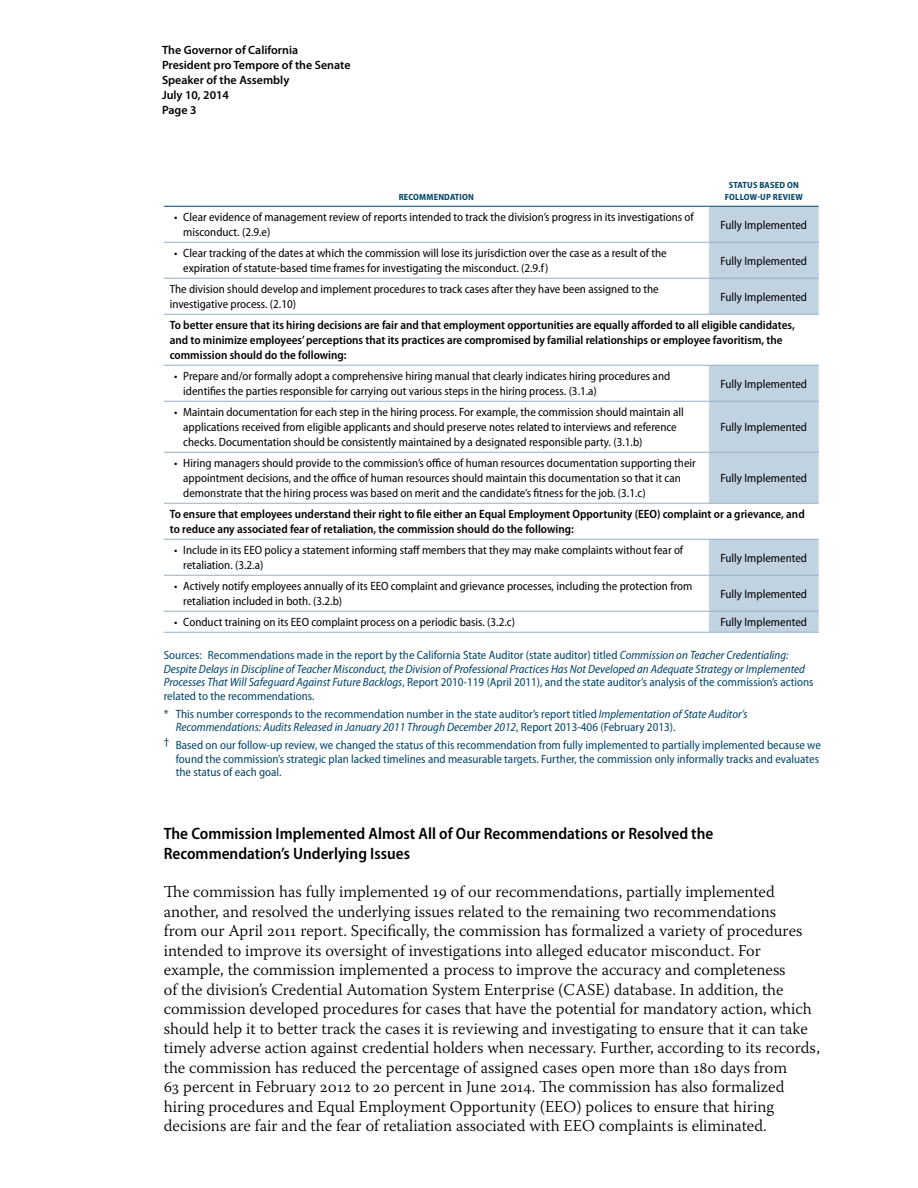
<style>
.page{position:relative;width:918px;height:1188px;background:#fff}
.page>*{position:absolute;margin:0;border:0;box-sizing:border-box;transform-origin:0 0}
.t1{font:300 16.5px/19.5px "Warnock Pro";color:#000}
.t2{font:600 semi-condensed 16.5px/19.5px "Myriad Pro";color:#000}
.t3{font:semi-condensed 12px/15px "Myriad Pro";color:#000}
.t4{font:semi-condensed 12px/13.5px "Myriad Pro";color:#00446a}
.t5{font:600 semi-condensed 12px/15px "Myriad Pro";color:#000}
.t6{font:italic semi-condensed 12px/13.5px "Myriad Pro";color:#00446a}
.t7{font:600 12px/15px "Myriad Pro";color:#000}
.t8{font:700 semi-condensed 9px/12px "Myriad Pro";letter-spacing:.02em;color:#00446a;text-align:center}
.s1{font-style:normal}
.s2{font-style:italic}
</style>
<div class="page">
<svg style="left:709px;top:207px;width:110px;height:425px;fill:#c1d2e1"></svg>
<hr style="left:164px;top:206px;width:545px;height:1px;background:#00446a">
<hr style="left:164px;top:242px;width:545px;height:1px;background:#91b1ca">
<hr style="left:164px;top:278px;width:545px;height:1px;background:#91b1ca">
<hr style="left:164px;top:314px;width:545px;height:1px;background:#91b1ca">
<hr style="left:164px;top:365px;width:545px;height:1px;background:#91b1ca">
<hr style="left:164px;top:401px;width:545px;height:1px;background:#91b1ca">
<hr style="left:164px;top:452px;width:545px;height:1px;background:#91b1ca">
<hr style="left:164px;top:503px;width:545px;height:1px;background:#91b1ca">
<hr style="left:164px;top:539px;width:545px;height:1px;background:#91b1ca">
<hr style="left:164px;top:575px;width:545px;height:1px;background:#91b1ca">
<hr style="left:164px;top:611px;width:545px;height:1px;background:#91b1ca">
<hr style="left:164px;top:632px;width:545px;height:1px;background:#91b1ca">
<hr style="left:709px;top:206px;width:110px;height:1px;background:#00446a">
<hr style="left:709px;top:242px;width:110px;height:1px;background:#91b1ca">
<hr style="left:709px;top:278px;width:110px;height:1px;background:#91b1ca">
<hr style="left:709px;top:401px;width:110px;height:1px;background:#91b1ca">
<hr style="left:709px;top:452px;width:110px;height:1px;background:#91b1ca">
<hr style="left:709px;top:503px;width:110px;height:1px;background:#91b1ca">
<hr style="left:709px;top:539px;width:110px;height:1px;background:#91b1ca">
<hr style="left:709px;top:575px;width:110px;height:1px;background:#91b1ca">
<hr style="left:709px;top:611px;width:110px;height:1px;background:#91b1ca">
<hr style="left:709px;top:632px;width:110px;height:1px;background:#91b1ca">
<hr style="left:709px;top:314px;width:110px;height:1px;background:#91b1ca">
<hr style="left:709px;top:365px;width:110px;height:1px;background:#91b1ca">
<p class="t7" style="left:162px;top:43px;width:190px">The Governor of California<br>President pro Tempore of the Senate<br>Speaker of the Assembly<br>July 10, 2014<br>Page 3</p>
<p class="t8" style="left:399px;top:191px;width:77px">RECOMMENDATION</p>
<p class="t8" style="left:725px;top:179px;width:80px">STATUS BASED ON<br>FOLLOW‑UP REVIEW</p>
<p class="t3" style="left:183px;top:210px;width:512px;text-indent:-9px">• Clear evidence of management review of reports intended to track the division’s progress in its investigations of misconduct. (2.9.e)</p>
<p class="t3" style="left:721px;top:217px;width:88px">Fully Implemented</p>
<p class="t3" style="left:183px;top:246px;width:485px;text-indent:-9px">• Clear tracking of the dates at which the commission will lose its jurisdiction over the case as a result of the expiration of statute‑based time frames for investigating the misconduct. (2.9.f)</p>
<p class="t3" style="left:721px;top:253px;width:88px">Fully Implemented</p>
<p class="t3" style="left:170px;top:282px;width:490px">The division should develop and implement procedures to track cases after they have been assigned to the investigative process. (2.10)</p>
<p class="t3" style="left:721px;top:289px;width:88px">Fully Implemented</p>
<p class="t5" style="left:170px;top:318px;width:626px">To better ensure that its hiring decisions are fair and that employment opportunities are equally afforded to all eligible candidates, and to minimize employees’ perceptions that its practices are compromised by familial relationships or employee favoritism, the commission should do the following:</p>
<p class="t3" style="left:183px;top:369px;width:489px;text-indent:-9px">• Prepare and/or formally adopt a comprehensive hiring manual that clearly indicates hiring procedures and identifies the parties responsible for carrying out various steps in the hiring process. (3.1.a)</p>
<p class="t3" style="left:721px;top:376px;width:88px">Fully Implemented</p>
<p class="t3" style="left:183px;top:405px;width:502px;text-indent:-9px">• Maintain documentation for each step in the hiring process. For example, the commission should maintain all applications received from eligible applicants and should preserve notes related to interviews and reference checks. Documentation should be consistently maintained by a designated responsible party. (3.1.b)</p>
<p class="t3" style="left:721px;top:420px;width:88px">Fully Implemented</p>
<p class="t3" style="left:183px;top:456px;width:514px;text-indent:-9px">• Hiring managers should provide to the commission’s office of human resources documentation supporting their appointment decisions, and the office of human resources should maintain this documentation so that it can demonstrate that the hiring process was based on merit and the candidate’s fitness for the job. (3.1.c)</p>
<p class="t3" style="left:721px;top:471px;width:88px">Fully Implemented</p>
<p class="t5" style="left:170px;top:507px;width:636px">To ensure that employees understand their right to file either an Equal Employment Opportunity (EEO) complaint or a grievance, and to reduce any associated fear of retaliation, the commission should do the following:</p>
<p class="t3" style="left:183px;top:543px;width:501px;text-indent:-9px">• Include in its EEO policy a statement informing staff members that they may make complaints without fear of retaliation. (3.2.a)</p>
<p class="t3" style="left:721px;top:550px;width:88px">Fully Implemented</p>
<p class="t3" style="left:183px;top:579px;width:511px;text-indent:-9px">• Actively notify employees annually of its EEO complaint and grievance processes, including the protection from retaliation included in both. (3.2.b)</p>
<p class="t3" style="left:721px;top:586px;width:88px">Fully Implemented</p>
<p class="t3" style="left:174px;top:615px;width:342px">• Conduct training on its EEO complaint process on a periodic basis. (3.2.c)</p>
<p class="t3" style="left:721px;top:615px;width:88px">Fully Implemented</p>
<p class="t6" style="left:164px;top:649px;width:651px"><span class="s1">Sources: Recommendations made in the report by the California State Auditor (state auditor) titled</span> Commission on Teacher Credentialing:<br>Despite Delays in Discipline of Teacher Misconduct, the Division of Professional Practices Has Not Developed an Adequate Strategy or Implemented Processes That Will Safeguard Against Future Backlogs<span class="s1">, Report 2010‑119 (April 2011), and the state auditor’s analysis of the commission’s actions related to the recommendations.</span></p>
<p class="t4" style="left:176px;top:707px;width:573px;text-indent:-12px">* This number corresponds to the recommendation number in the state auditor’s report titled <span class="s2">Implementation of State Auditor’s<br>Recommendations: Audits Released in January 2011 Through December 2012</span>, Report 2013‑406 (February 2013).</p>
<p class="t4" style="left:176px;top:739px;width:647px;text-indent:-12px">† Based on our follow‑up review, we changed the status of this recommendation from fully implemented to partially implemented because we found the commission’s strategic plan lacked timelines and measurable targets. Further, the commission only informally tracks and evaluates the status of each goal.</p>
<h1 class="t2" style="left:164px;top:824px;width:551px">The Commission Implemented Almost All of Our Recommendations or Resolved the<br>Recommendation’s Underlying Issues</h1>
<p class="t1" style="left:164px;top:882px;width:658px">The commission has fully implemented 19 of our recommendations, partially implemented another, and resolved the underlying issues related to the remaining two recommendations<br>from our April 2011 report. Specifically, the commission has formalized a variety of procedures intended to improve its oversight of investigations into alleged educator misconduct. For example, the commission implemented a process to improve the accuracy and completeness<br>of the division’s Credential Automation System Enterprise (CASE) database. In addition, the commission developed procedures for cases that have the potential for mandatory action, which should help it to better track the cases it is reviewing and investigating to ensure that it can take timely adverse action against credential holders when necessary. Further, according to its records, the commission has reduced the percentage of assigned cases open more than 180 days from<br>63 percent in February 2012 to 20 percent in June 2014. The commission has also formalized hiring procedures and Equal Employment Opportunity (EEO) polices to ensure that hiring decisions are fair and the fear of retaliation associated with EEO complaints is eliminated.</p>
</div>
